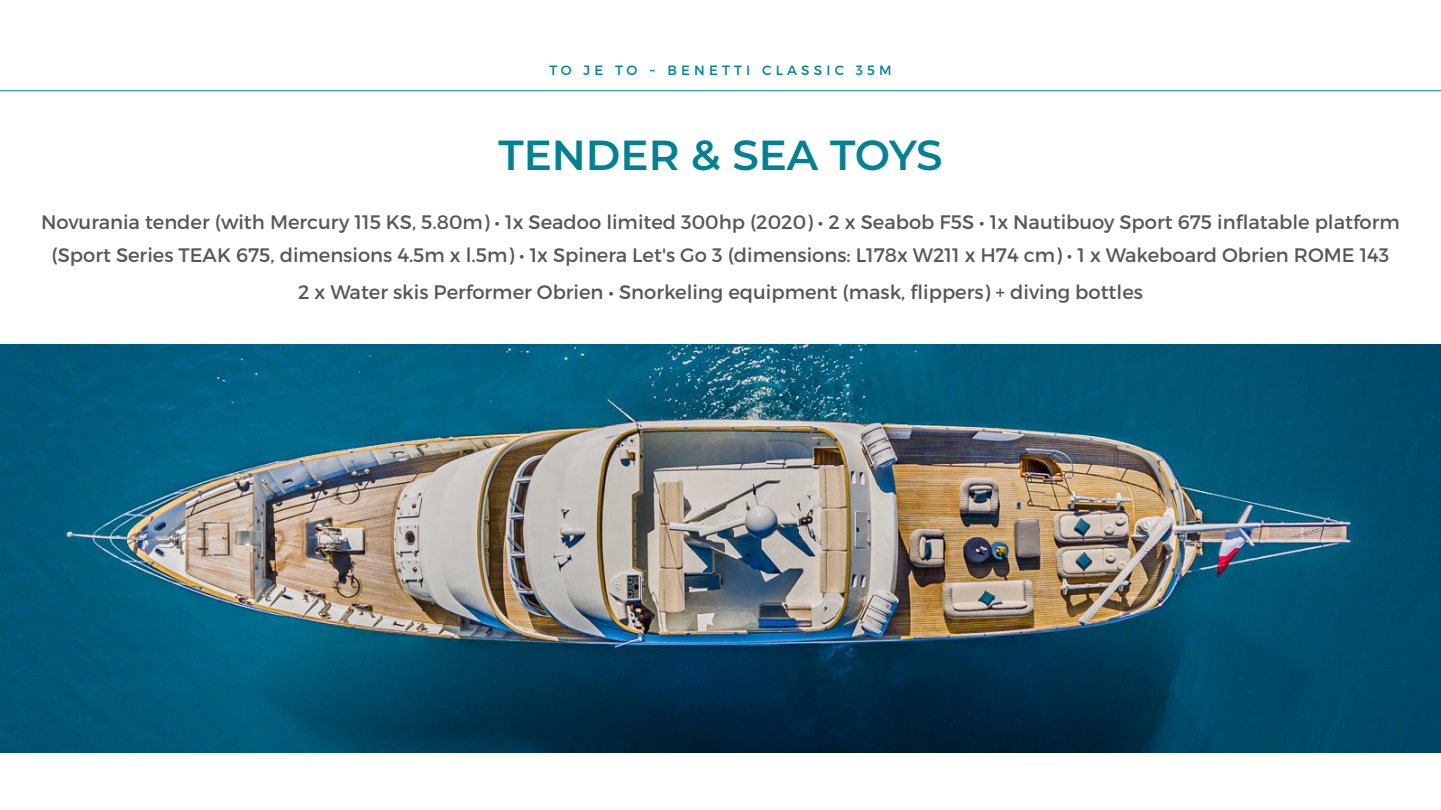
<style>
.page{position:relative;width:1441px;height:810px;background:#fff}
.page>*{position:absolute;margin:0;border:0;box-sizing:border-box;transform-origin:0 0}
.t1{font:600 42px "Montserrat";color:#008294}
.t2{font:19.5px/33px "Montserrat";color:#575756;text-align:center}
.t3{font:13.5px "Montserrat";letter-spacing:.31em;color:#008294}
</style>
<div class="page">
<img style="left:0;top:344px;width:1440px;height:409px">
<hr style="left:0;top:90px;width:1440px;height:1px;background:#008294">
<p class="t3" style="left:549px;top:62px;width:343px">TO JE TO ~ BENETTI CLASSIC 35M</p>
<h1 class="t1" style="left:498px;top:125px;width:445px">TENDER &amp; SEA TOYS</h1>
<p class="t2" style="left:41px;top:205px;width:1359px">Novurania tender (with Mercury 115 KS, 5.80m) • 1x Seadoo limited 300hp (2020) • 2 x Seabob F5S • 1x Nautibuoy Sport 675 inflatable platform (Sport Series TEAK 675, dimensions 4.5m x l.5m) • 1x Spinera Let's Go 3 (dimensions: L178x W211 x H74 cm) • 1 x Wakeboard Obrien ROME 143</p>
<p class="t2" style="left:298px;top:275px;width:846px">2 x Water skis Performer Obrien • Snorkeling equipment (mask, flippers) + diving bottles</p>
</div>
